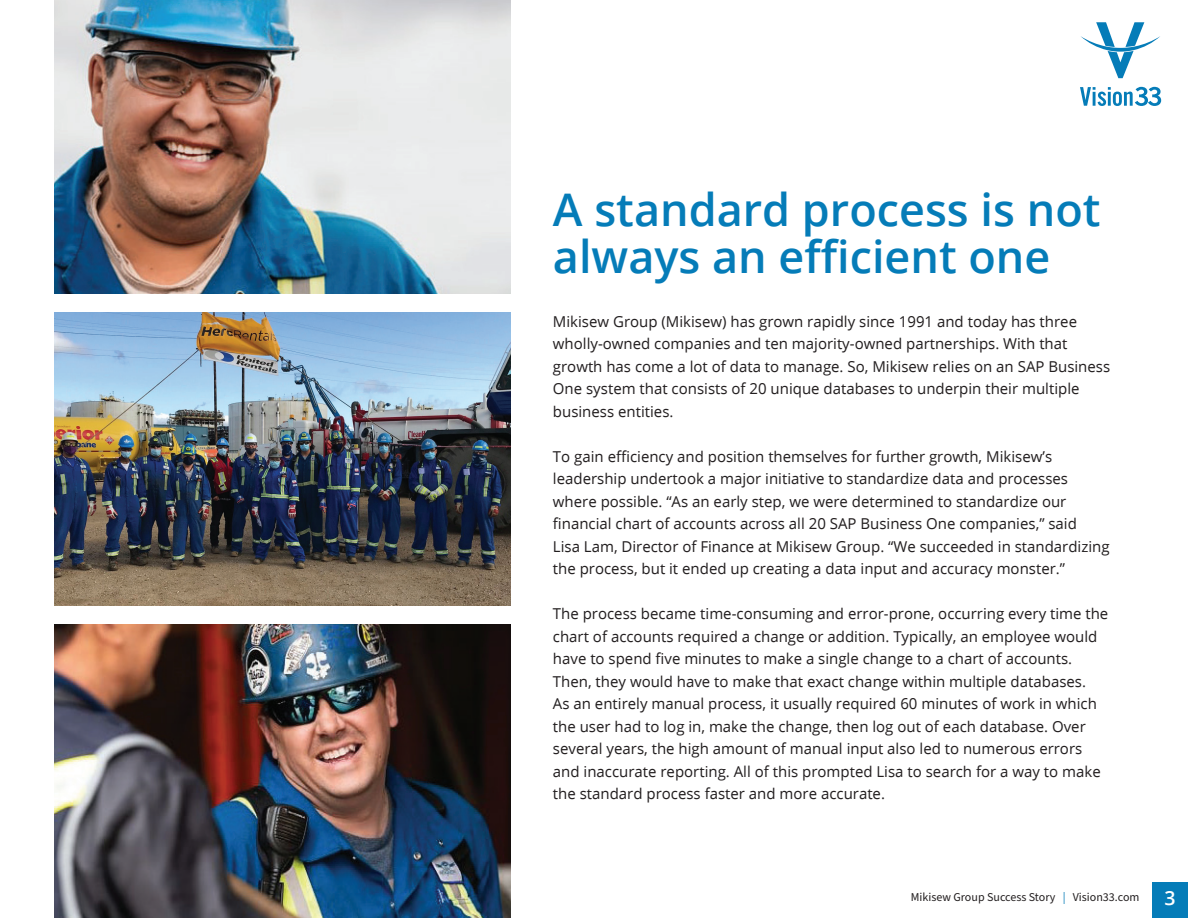
<style>
.page{position:relative;width:1188px;height:918px;background:#fff}
.page>*{position:absolute;margin:0;border:0;box-sizing:border-box;transform-origin:0 0}
.t1{font:600 45px/46.5px "Open Sans";color:#057cb8}
.t2{font:600 19.5px "Open Sans";color:#fff}
.t3{font:15px/22.5px "Open Sans";color:#231f20}
.t4{font:12px "Source Sans Pro";color:#231f20}
.s1{color:#057cb8}
</style>
<div class="page">
<img style="left:54px;top:0;width:456px;height:294px">
<img style="left:54px;top:624px;width:456px;height:294px">
<img style="left:54px;top:312px;width:456px;height:294px">
<div style="left:1152px;top:882px;width:36px;height:36px;background:#057cb8"></div>
<svg style="left:1081px;top:22px;width:79px;height:56px"></svg>
<svg style="left:1080px;top:87px;width:81px;height:19px"></svg>
<h1 class="t1" style="left:553px;top:186px;width:549px">A standard process is not always an efficient one</h1>
<p class="t3" style="left:553px;top:310px;width:559px">Mikisew Group (Mikisew) has grown rapidly since 1991 and today has three wholly-owned companies and ten majority-owned partnerships. With that growth has come a lot of data to manage. So, Mikisew relies on an SAP Business One system that consists of 20 unique databases to underpin their multiple business entities.</p>
<p class="t3" style="left:553px;top:445px;width:558px">To gain efficiency and position themselves for further growth, Mikisew’s leadership undertook a major initiative to standardize data and processes where possible. “As an early step, we were determined to standardize our financial chart of accounts across all 20 SAP Business One companies,” said<br>Lisa Lam, Director of Finance at Mikisew Group. “We succeeded in standardizing the process, but it ended up creating a data input and accuracy monster.”</p>
<p class="t3" style="left:553px;top:603px;width:557px">The process became time-consuming and error-prone, occurring every time the chart of accounts required a change or addition. Typically, an employee would have to spend five minutes to make a single change to a chart of accounts.<br>Then, they would have to make that exact change within multiple databases.<br>As an entirely manual process, it usually required 60 minutes of work in which the user had to log in, make the change, then log out of each database. Over several years, the high amount of manual input also led to numerous errors and inaccurate reporting. All of this prompted Lisa to search for a way to make the standard process faster and more accurate.</p>
<p class="t4" style="left:911px;top:889px;width:230px">Mikisew Group Success Story <span class="s1">|</span> Vision33.com</p>
<h2 class="t2" style="left:1165px;top:885px;width:13px">3</h2>
</div>
